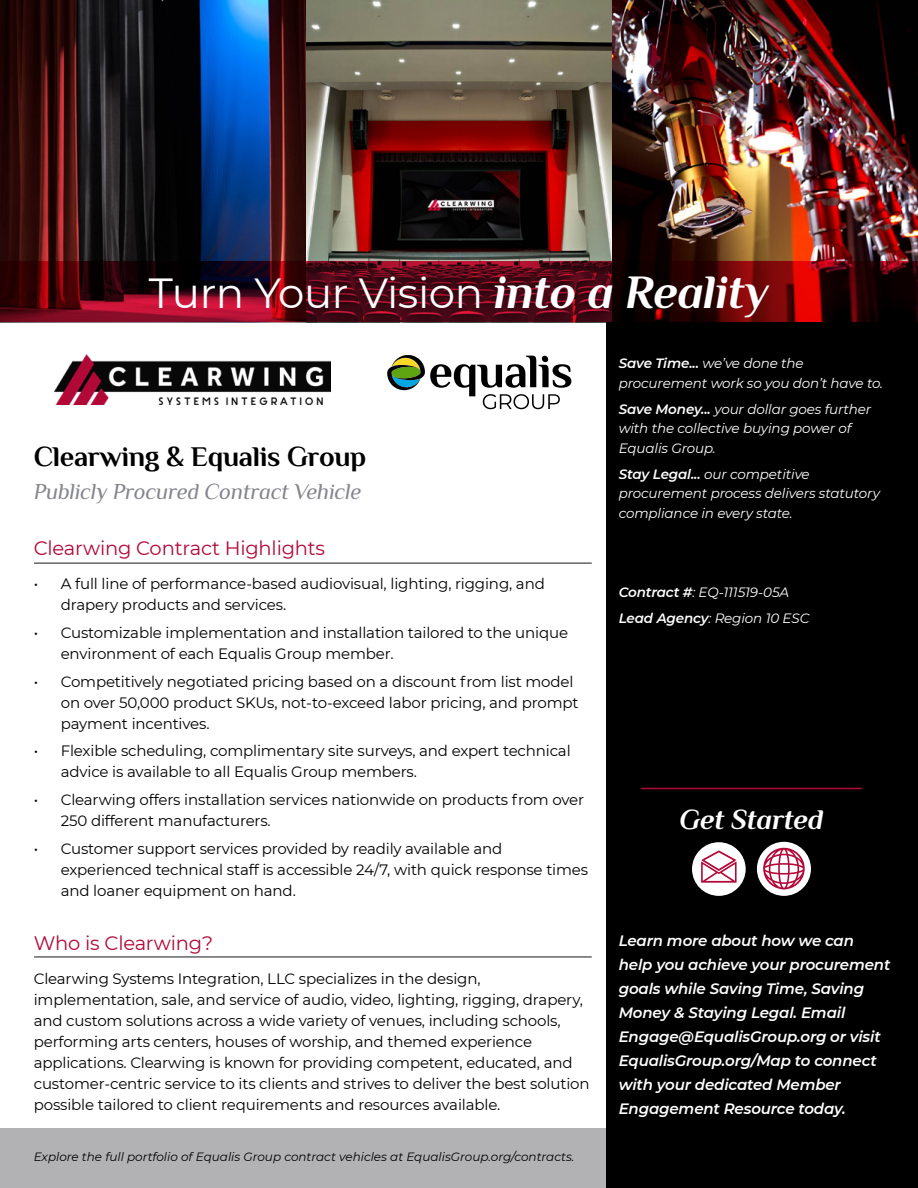
<style>
.page{position:relative;width:918px;height:1188px;background:#fff}
.page>*{position:absolute;margin:0;border:0;box-sizing:border-box;transform-origin:0 0}
.t1{font:42px "Montserrat";letter-spacing:-.01em;color:#fff}
.t2{font:700 28.5px "Philosopher";letter-spacing:-.01em;color:#000}
.t3{font:italic 700 28.5px "Philosopher";letter-spacing:-.01em;color:#fff}
.t4{font:italic 22.5px "Philosopher";letter-spacing:-.01em;color:#858591}
.t5{font:19.5px "Montserrat";letter-spacing:-.01em;color:#b30838}
.t6{font:15px/21px "Montserrat";letter-spacing:-.01em;color:#000}
.t7{font:italic 600 15px/24px "Montserrat";letter-spacing:-.01em;color:#fff}
.t8{font:italic 13.5px/19.5px "Montserrat";letter-spacing:-.01em;color:#fff}
.t9{font:italic 12px "Montserrat";color:#000}
.s1{font-family:"Philosopher";font-weight:700;font-style:italic;font-size:48px}
.s2{font-weight:600}
</style>
<div class="page">
<img style="left:0;top:0;width:306px;height:262px">
<img style="left:306px;top:0;width:612px;height:262px">
<div style="left:0;top:1128px;width:605px;height:60px;background:#b2b2b5"></div>
<div style="left:606px;top:322px;width:312px;height:866px;background:#000"></div>
<hr style="left:34px;top:562px;width:558px;height:2px;background:#65656a">
<hr style="left:34px;top:956px;width:558px;height:2px;background:#65656a">
<hr style="left:641px;top:788px;width:221px;height:1px;background:#b30838">
<div style="left:692px;top:842px;width:54px;height:54px;background:#fff;border-radius:50%"></div>
<svg style="left:701px;top:850px;width:36px;height:33px"></svg>
<div style="left:757px;top:842px;width:54px;height:54px;background:#fff;border-radius:50%"></div>
<svg style="left:763px;top:848px;width:42px;height:42px"></svg>
<svg style="left:387px;top:355px;width:184px;height:54px"></svg>
<img style="left:54px;top:355px;width:277px;height:50px">
<svg style="left:0;top:262px;width:918px;height:60px;background:#4d060f"></svg>
<h1 class="t1" style="left:149px;top:264px;width:622px">Turn Your Vision <span class="s1">into a Reality</span></h1>
<h2 class="t2" style="left:34px;top:437px;width:334px">Clearwing &amp; Equalis Group</h2>
<h3 class="t4" style="left:34px;top:477px;width:329px">Publicly Procured Contract Vehicle</h3>
<h3 class="t5" style="left:34px;top:534px;width:293px">Clearwing Contract Highlights</h3>
<p class="t6" style="left:61px;top:573px;width:486px;text-indent:-27px">• A full line of performance-based audiovisual, lighting, rigging, and drapery products and services.</p>
<p class="t6" style="left:61px;top:621px;width:509px;text-indent:-27px">• Customizable implementation and installation tailored to the unique environment of each Equalis Group member.</p>
<p class="t6" style="left:61px;top:670px;width:519px;text-indent:-27px">• Competitively negotiated pricing based on a discount from list model on over 50,000 product SKUs, not-to-exceed labor pricing, and prompt payment incentives.</p>
<p class="t6" style="left:61px;top:740px;width:511px;text-indent:-27px">• Flexible scheduling, complimentary site surveys, and expert technical advice is available to all Equalis Group members.</p>
<p class="t6" style="left:61px;top:789px;width:525px;text-indent:-27px">• Clearwing offers installation services nationwide on products from over<br>250 different manufacturers.</p>
<p class="t6" style="left:61px;top:837px;width:529px;text-indent:-27px">• Customer support services provided by readily available and experienced technical staff is accessible 24/7, with quick response times and loaner equipment on hand.</p>
<h3 class="t5" style="left:34px;top:929px;width:181px">Who is Clearwing?</h3>
<p class="t6" style="left:34px;top:968px;width:557px">Clearwing Systems Integration, LLC specializes in the design, implementation, sale, and service of audio, video, lighting, rigging, drapery, and custom solutions across a wide variety of venues, including schools, performing arts centers, houses of worship, and themed experience applications. Clearwing is known for providing competent, educated, and customer-centric service to its clients and strives to deliver the best solution possible tailored to client requirements and resources available.</p>
<p class="t9" style="left:34px;top:1149px;width:542px">Explore the full portfolio of Equalis Group contract vehicles at EqualisGroup.org/contracts.</p>
<p class="t8" style="left:619px;top:353px;width:266px"><span class="s2">Save Time...</span> we’ve done the procurement work so you don’t have to.</p>
<p class="t8" style="left:619px;top:399px;width:254px"><span class="s2">Save Money...</span> your dollar goes further with the collective buying power of<br>Equalis Group.</p>
<p class="t8" style="left:619px;top:464px;width:263px"><span class="s2">Stay Legal...</span> our competitive procurement process delivers statutory compliance in every state.</p>
<p class="t8" style="left:619px;top:578px;width:192px;line-height:26.2px"><span class="s2">Contract #</span>: EQ-111519-05A<br><span class="s2">Lead Agency</span>: Region 10 ESC</p>
<h2 class="t3" style="left:680px;top:800px;width:145px">Get Started</h2>
<p class="t7" style="left:619px;top:928px;width:273px">Learn more about how we can help you achieve your procurement goals while Saving Time, Saving<br>Money &amp; Staying Legal. Email<br>Engage@EqualisGroup.org or visit<br>EqualisGroup.org/Map to connect with your dedicated Member<br>Engagement Resource today.</p>
</div>
